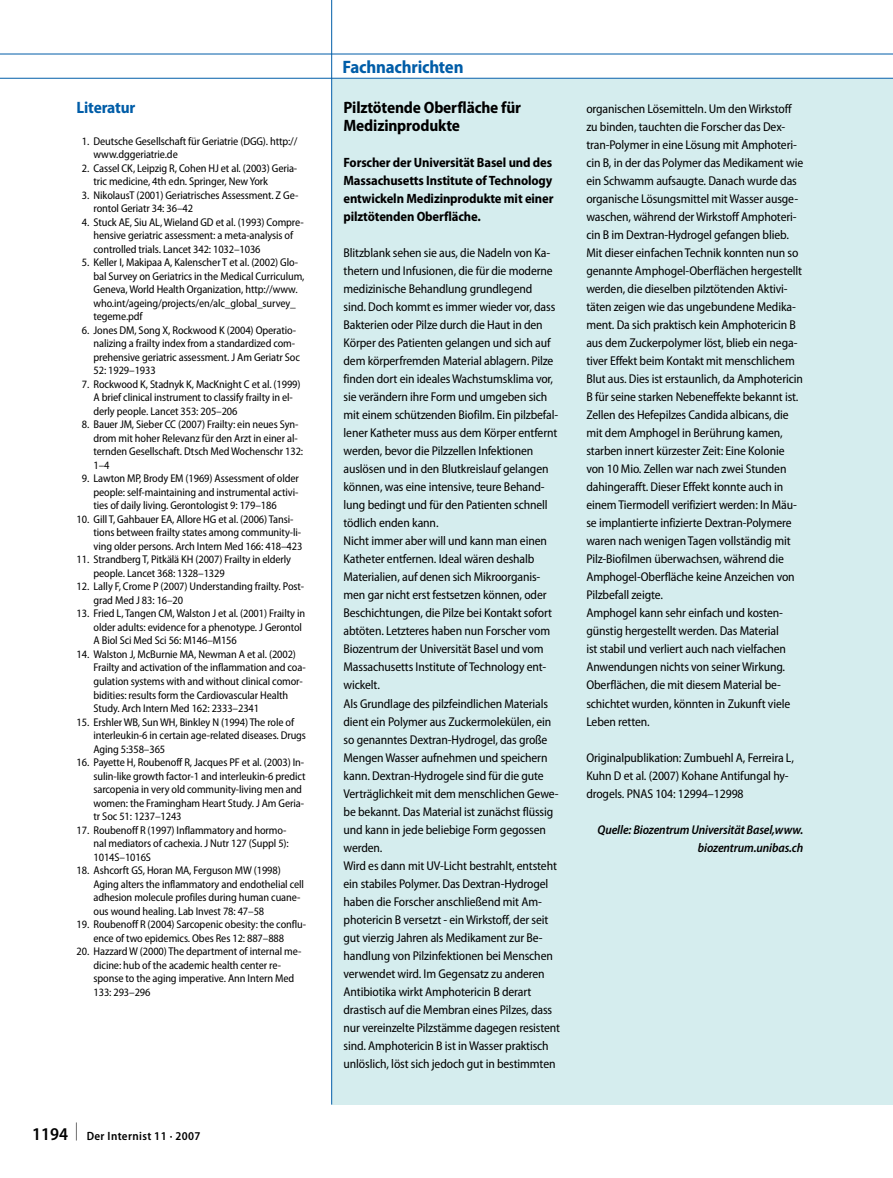
<style>
.page{position:relative;width:893px;height:1178px;background:#fff}
.page>*{position:absolute;margin:0;border:0;box-sizing:border-box;transform-origin:0 0}
._001_rubrik{font:700 semi-condensed 18px "Myriad Pro";letter-spacing:-.01em;color:#005da8}
._302_BB_FN_headline{font:700 semi-condensed 16.5px/18px "Myriad Pro";letter-spacing:-.01em;color:#000}
._999_012_u1_12ptVorN{font:700 semi-condensed 16.5px "Myriad Pro";letter-spacing:-.01em;color:#005da8}
._305_BB_FN_trailer_z{font:700 semi-condensed 13.5px/18px "Myriad Pro";letter-spacing:-.01em;color:#000;text-align:justify}
._306_BB_FN_text_ohne{font:semi-condensed 12.75px/18px "Myriad Pro";letter-spacing:-.01em;color:#000}
._308_BB_FN_autor_que{font:italic 600 semi-condensed 12.75px/18px "Myriad Pro";letter-spacing:-.01em;color:#000;text-align:right}
.t1{font:600 semi-condensed 12px "Myriad Pro";letter-spacing:.03em;color:#000}
._023_literatur{font:semi-condensed 11.25px/13.5px "Myriad Pro";letter-spacing:-.01em;color:#000}
.s1{font-size:18px}
</style>
<div class="page">
<hr style="left:0;top:54px;width:893px;height:1px;background:#005da8">
<div style="left:332px;top:79px;width:561px;height:1025px;background:#d5edee"></div>
<hr style="left:331px;top:0;width:1px;height:1104px;background:#005da8">
<hr style="left:0;top:78px;width:893px;height:1px;background:#005da8">
<p class="_999_012_u1_12ptVorN" style="left:77px;top:99px;width:60px">Literatur</p>
<p class="_023_literatur" style="left:94px;top:135px;width:205px;text-indent:-12px">1. Deutsche Gesellschaft für Geriatrie (DGG). http:// www.dggeriatrie.de</p>
<p class="_023_literatur" style="left:94px;top:162px;width:205px;text-indent:-12px">2. Cassel CK, Leipzig R, Cohen HJ et al. (2003) Geria&shy;tric medicine, 4th edn. Springer, New York</p>
<p class="_023_literatur" style="left:94px;top:189px;width:206px;text-indent:-12px">3. NikolausT (2001) Geriatrisches Assessment. Z Ge&shy;rontol Geriatr 34: 36–42</p>
<p class="_023_literatur" style="left:94px;top:216px;width:212px;text-indent:-12px">4. Stuck AE, Siu AL, Wieland GD et al. (1993) Compre&shy;hensive geriatric assessment: a meta-analysis of controlled trials. Lancet 342: 1032–1036</p>
<p class="_023_literatur" style="left:94px;top:256px;width:212px;text-indent:-12px">5. Keller I, Makipaa A, Kalenscher T et al. (2002) Glo&shy;bal Survey on Geriatrics in the Medical Curriculum, Geneva, World Health Organization, http://www. who.int/ageing/projects/en/alc_global_survey_ tegeme.pdf</p>
<p class="_023_literatur" style="left:94px;top:324px;width:208px;text-indent:-12px">6. Jones DM, Song X, Rockwood K (2004) Operatio&shy;nalizing a frailty index from a standardized com&shy;prehensive geriatric assessment. J Am Geriatr Soc 52: 1929–1933</p>
<p class="_023_literatur" style="left:94px;top:378px;width:209px;text-indent:-12px">7. Rockwood K, Stadnyk K, MacKnight C et al. (1999)<br>A brief clinical instrument to classify frailty in el&shy;derly people. Lancet 353: 205–206</p>
<p class="_023_literatur" style="left:94px;top:418px;width:211px;text-indent:-12px">8. Bauer JM, Sieber CC (2007) Frailty: ein neues Syn&shy;drom mit hoher Relevanz für den Arzt in einer al&shy;ternden Gesellschaft. Dtsch Med Wochenschr 132:<br>1–4</p>
<p class="_023_literatur" style="left:94px;top:472px;width:207px;text-align:justify;text-indent:-12px">9. Lawton MP, Brody EM (1969) Assessment of older people: self-maintaining and instrumental activi&shy;ties of daily living. Gerontologist 9: 179–186</p>
<p class="_023_literatur" style="left:94px;top:513px;width:210px;text-indent:-17px">10. Gill T, Gahbauer EA, Allore HG et al. (2006) Tansi&shy;tions between frailty states among community-li&shy;ving older persons. Arch Intern Med 166: 418–423</p>
<p class="_023_literatur" style="left:94px;top:553px;width:199px;text-indent:-17px">11. Strandberg T, Pitkälä KH (2007) Frailty in elderly people. Lancet 368: 1328–1329</p>
<p class="_023_literatur" style="left:94px;top:580px;width:212px;text-indent:-17px">12. Lally F, Crome P (2007) Understanding frailty. Post&shy;grad Med J 83: 16–20</p>
<p class="_023_literatur" style="left:94px;top:607px;width:213px;text-indent:-17px">13. Fried L, Tangen CM, Walston J et al. (2001) Frailty in older adults: evidence for a phenotype. J Gerontol<br>A Biol Sci Med Sci 56: M146–M156</p>
<p class="_023_literatur" style="left:94px;top:648px;width:214px;text-indent:-17px">14. Walston J, McBurnie MA, Newman A et al. (2002)<br>Frailty and activation of the inflammation and coa&shy;gulation systems with and without clinical comor&shy;bidities: results form the Cardiovascular Health Study. Arch Intern Med 162: 2333–2341</p>
<p class="_023_literatur" style="left:94px;top:715px;width:214px;text-indent:-17px">15. Ershler WB, Sun WH, Binkley N (1994) The role of interleukin-6 in certain age-related diseases. Drugs<br>Aging 5:358–365</p>
<p class="_023_literatur" style="left:94px;top:756px;width:214px;text-indent:-17px">16. Payette H, Roubenoff R, Jacques PF et al. (2003) In&shy;sulin-like growth factor-1 and interleukin-6 predict sarcopenia in very old community-living men and women: the Framingham Heart Study. J Am Geria&shy;tr Soc 51: 1237–1243</p>
<p class="_023_literatur" style="left:94px;top:823px;width:197px;text-indent:-17px">17. Roubenoff R (1997) Inflammatory and hormo&shy;nal mediators of cachexia. J Nutr 127 (Suppl 5):<br>1014S–1016S</p>
<p class="_023_literatur" style="left:94px;top:864px;width:212px;text-indent:-17px">18. Ashcorft GS, Horan MA, Ferguson MW (1998)<br>Aging alters the inflammatory and endothelial cell adhesion molecule profiles during human cuane&shy;ous wound healing. Lab Invest 78: 47–58</p>
<p class="_023_literatur" style="left:77px;top:918px;width:231px;text-align:center">19. Roubenoff R (2004) Sarcopenic obesity: the conflu&shy;ence of two epidemics. Obes Res 12: 887–888</p>
<p class="_023_literatur" style="left:94px;top:945px;width:209px;text-indent:-17px">20. Hazzard W (2000) The department of internal me&shy;dicine: hub of the academic health center re&shy;sponse to the aging imperative. Ann Intern Med 133: 293–296</p>
<p class="t1" style="left:32px;top:1129px;width:170px"><span class="s1">1194 </span><sup>|</sup> Der Internist 11 · 2007</p>
<p class="_001_rubrik" style="left:343px;top:57px;width:123px">Fachnachrichten</p>
<p class="_302_BB_FN_headline" style="left:344px;top:99px;width:179px">Pilztötende Oberfläche für<br>Medizinprodukte</p>
<p class="_305_BB_FN_trailer_z" style="left:344px;top:154px;width:211px">Forscher der Universität Basel und des Massachusetts Institute of Technology entwickeln Medizinprodukte mit einer pilztötenden Oberfläche.</p>
<p class="_306_BB_FN_text_ohne" style="left:344px;top:244px;width:216px">Blitzblank sehen sie aus, die Nadeln von Ka&shy;thetern und Infusionen, die für die moderne medizinische Behandlung grundlegend<br>sind. Doch kommt es immer wieder vor, dass Bakterien oder Pilze durch die Haut in den Körper des Patienten gelangen und sich auf dem körperfremden Material ablagern. Pilze finden dort ein ideales Wachstumsklima vor, sie verändern ihre Form und umgeben sich mit einem schützenden Biofilm. Ein pilzbefal&shy;lener Katheter muss aus dem Körper entfernt werden, bevor die Pilzzellen Infektionen auslösen und in den Blutkreislauf gelangen können, was eine intensive, teure Behand&shy;lung bedingt und für den Patienten schnell tödlich enden kann.</p>
<p class="_306_BB_FN_text_ohne" style="left:344px;top:532px;width:210px">Nicht immer aber will und kann man einen Katheter entfernen. Ideal wären deshalb Materialien, auf denen sich Mikroorganis&shy;men gar nicht erst festsetzen können, oder Beschichtungen, die Pilze bei Kontakt sofort abtöten. Letzteres haben nun Forscher vom Biozentrum der Universität Basel und vom Massachusetts Institute of Technology ent&shy;wickelt.</p>
<p class="_306_BB_FN_text_ohne" style="left:344px;top:694px;width:217px">Als Grundlage des pilzfeindlichen Materials dient ein Polymer aus Zuckermolekülen, ein so genanntes Dextran-Hydrogel, das große Mengen Wasser aufnehmen und speichern kann. Dextran-Hydrogele sind für die gute Verträglichkeit mit dem menschlichen Gewe&shy;be bekannt. Das Material ist zunächst flüssig und kann in jede beliebige Form gegossen werden.</p>
<p class="_306_BB_FN_text_ohne" style="left:344px;top:856px;width:218px">Wird es dann mit UV-Licht bestrahlt, entsteht ein stabiles Polymer. Das Dextran-Hydrogel haben die Forscher anschließend mit Am&shy;photericin B versetzt - ein Wirkstoff, der seit gut vierzig Jahren als Medikament zur Be&shy;handlung von Pilzinfektionen bei Menschen verwendet wird. Im Gegensatz zu anderen Antibiotika wirkt Amphotericin B derart drastisch auf die Membran eines Pilzes, dass nur vereinzelte Pilzstämme dagegen resistent sind. Amphotericin B ist in Wasser praktisch unlöslich, löst sich jedoch gut in bestimmten</p>
<p class="_306_BB_FN_text_ohne" style="left:586px;top:100px;width:218px">organischen Lösemitteln. Um den Wirkstoff zu binden, tauchten die Forscher das Dex&shy;tran-Polymer in eine Lösung mit Amphoteri&shy;cin B, in der das Polymer das Medikament wie ein Schwamm aufsaugte. Danach wurde das organische Lösungsmittel mit Wasser ausge&shy;waschen, während der Wirkstoff Amphoteri&shy;cin B im Dextran-Hydrogel gefangen blieb.</p>
<p class="_306_BB_FN_text_ohne" style="left:586px;top:244px;width:218px">Mit dieser einfachen Technik konnten nun so genannte Amphogel-Oberflächen hergestellt werden, die dieselben pilztötenden Aktivi&shy;täten zeigen wie das ungebundene Medika&shy;ment. Da sich praktisch kein Amphotericin B aus dem Zuckerpolymer löst, blieb ein nega&shy;tiver Effekt beim Kontakt mit menschlichem Blut aus. Dies ist erstaunlich, da Amphotericin B für seine starken Nebeneffekte bekannt ist.</p>
<p class="_306_BB_FN_text_ohne" style="left:586px;top:406px;width:212px">Zellen des Hefepilzes Candida albicans, die mit dem Amphogel in Berührung kamen, starben innert kürzester Zeit: Eine Kolonie von 10 Mio. Zellen war nach zwei Stunden dahingerafft. Dieser Effekt konnte auch in einem Tiermodell verifiziert werden: In Mäu&shy;se implantierte infizierte Dextran-Polymere waren nach wenigen Tagen vollständig mit Pilz-Biofilmen überwachsen, während die Amphogel-Oberfläche keine Anzeichen von Pilzbefall zeigte.</p>
<p class="_306_BB_FN_text_ohne" style="left:586px;top:604px;width:205px">Amphogel kann sehr einfach und kosten&shy;günstig hergestellt werden. Das Material ist stabil und verliert auch nach vielfachen Anwendungen nichts von seiner Wirkung.<br>Oberflächen, die mit diesem Material be&shy;schichtet wurden, könnten in Zukunft viele Leben retten.</p>
<p class="_306_BB_FN_text_ohne" style="left:586px;top:748px;width:209px">Originalpublikation: Zumbuehl A, Ferreira L,<br>Kuhn D et al. (2007) Kohane Antifungal hy&shy;drogels. PNAS 104: 12994–12998</p>
<p class="_308_BB_FN_autor_que" style="left:598px;top:820px;width:207px">Quelle: Biozentrum Universität Basel,www. biozentrum.unibas.ch</p>
</div>
